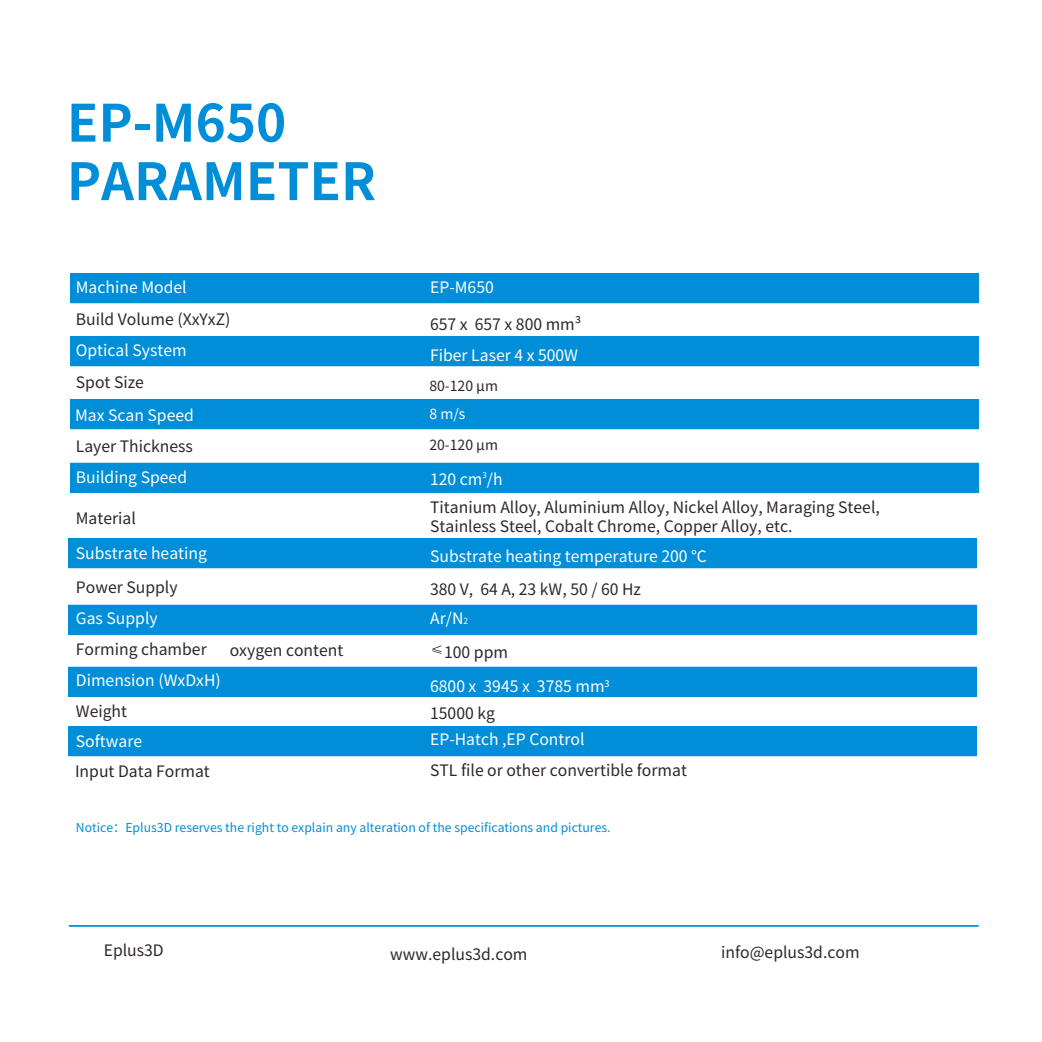
<style>
.page{position:relative;width:1042px;height:1042px;background:#fff}
.page>*{position:absolute;margin:0;border:0;box-sizing:border-box;transform-origin:0 0}
.t1{font:700 51.27px/58.4px "Source Han Sans CN";color:#008ed8}
.t2{font:15.75px/18.9px "Source Han Sans CN";color:#2f2725}
.t3{font:15.75px "Source Han Sans CN";color:#fff}
.t4{font:15.75px "Source Han Sans CN";color:#2e2523}
.t5{font:14px "Source Han Sans CN";color:#2f2725}
.t6{font:14px "Source Han Sans CN";color:#fff}
.t7{font:12.25px "Source Han Sans CN";color:#008ed8}
.s1{font-size:8.4px}
</style>
<div class="page">
<div style="left:70px;top:273px;width:908px;height:30px;background:#008ed8"></div>
<div style="left:70px;top:336px;width:908px;height:30px;background:#008ed8"></div>
<div style="left:70px;top:399px;width:908px;height:30px;background:#008ed8"></div>
<div style="left:69px;top:538px;width:908px;height:30px;background:#008ed8"></div>
<div style="left:69px;top:604px;width:908px;height:30px;background:#008ed8"></div>
<div style="left:69px;top:726px;width:908px;height:30px;background:#008ed8"></div>
<div style="left:70px;top:462px;width:908px;height:30px;background:#008ed8"></div>
<div style="left:69px;top:667px;width:908px;height:29px;background:#008ed8"></div>
<hr style="left:69px;top:925px;width:909px;height:2px;background:#008ed8">
<svg style="left:432px;top:645px;width:9px;height:9px"></svg>
<h1 class="t1" style="left:67px;top:95px;width:311px">EP-M650<br>PARAMETER</h1>
<p class="t3" style="left:76px;top:279px;width:112px">Machine Model</p>
<p class="t3" style="left:430px;top:279px;width:65px">EP-M650</p>
<p class="t2" style="left:76px;top:310px;width:156px">Build Volume (XxYxZ)</p>
<p class="t2" style="left:430px;top:315px;width:153px">657 x 657 x 800 mm³</p>
<p class="t3" style="left:76px;top:342px;width:112px">Optical System</p>
<p class="t3" style="left:430px;top:347px;width:149px">Fiber Laser 4 x 500W</p>
<p class="t2" style="left:76px;top:373px;width:70px">Spot Size</p>
<p class="t5" style="left:429px;top:378px;width:70px">80-120 μm</p>
<p class="t3" style="left:75px;top:406px;width:120px">Max Scan Speed</p>
<p class="t6" style="left:429px;top:406px;width:37px">8 m/s</p>
<p class="t2" style="left:76px;top:437px;width:119px">Layer Thickness</p>
<p class="t5" style="left:429px;top:437px;width:70px">20-120 μm</p>
<p class="t3" style="left:76px;top:468px;width:113px">Building Speed</p>
<p class="t3" style="left:430px;top:470px;width:74px">120 cm<sup>3</sup>/h</p>
<p class="t4" style="left:76px;top:510px;width:62px">Material</p>
<p class="t2" style="left:430px;top:498px;width:451px">Titanium Alloy, Aluminium Alloy, Nickel Alloy, Maraging Steel,<br>Stainless Steel, Cobalt Chrome, Copper Alloy, etc.</p>
<p class="t3" style="left:76px;top:545px;width:133px">Substrate heating</p>
<p class="t3" style="left:430px;top:547px;width:278px">Substrate heating temperature 200 ℃</p>
<p class="t2" style="left:76px;top:578px;width:103px">Power Supply</p>
<p class="t2" style="left:430px;top:580px;width:212px">380 V, 64 A, 23 kW, 50 / 60 Hz</p>
<p class="t3" style="left:76px;top:609px;width:83px">Gas Supply</p>
<p class="t3" style="left:430px;top:609px;width:39px">Ar/N<span class="s1">2</span></p>
<p class="t2" style="left:76px;top:640px;width:132px">Forming chamber</p>
<p class="t2" style="left:444px;top:643px;width:65px">100 ppm</p>
<p class="t2" style="left:230px;top:641px;width:115px">oxygen content</p>
<p class="t3" style="left:76px;top:671px;width:146px">Dimension (WxDxH)</p>
<p class="t3" style="left:430px;top:677px;width:181px">6800 x 3945 x 3785 mm<sup>3</sup></p>
<p class="t2" style="left:76px;top:702px;width:53px">Weight</p>
<p class="t2" style="left:430px;top:704px;width:66px">15000 kg</p>
<p class="t3" style="left:76px;top:732px;width:68px">Software</p>
<p class="t3" style="left:430px;top:730px;width:156px">EP-Hatch ,EP Control</p>
<p class="t2" style="left:75px;top:762px;width:136px">Input Data Format</p>
<p class="t2" style="left:430px;top:761px;width:258px">STL file or other convertible format</p>
<p class="t7" style="left:76px;top:821px;width:536px">Notice：Eplus3D reserves the right to explain any alteration of the specifications and pictures.</p>
<p class="t2" style="left:104px;top:941px;width:62px">Eplus3D</p>
<p class="t2" style="left:390px;top:945px;width:139px">www.eplus3d.com</p>
<p class="t2" style="left:721px;top:943px;width:140px">info@eplus3d.com</p>
</div>
